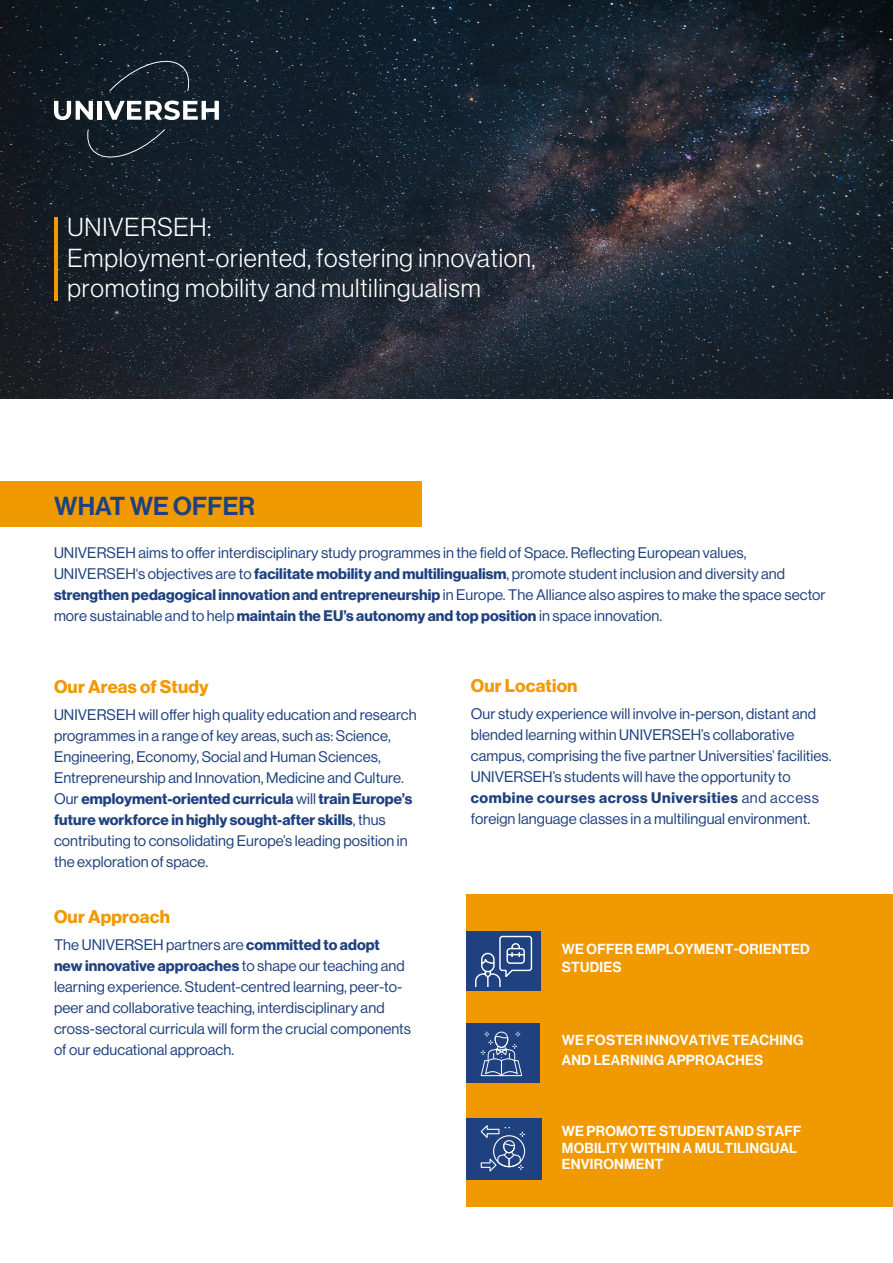
<style>
.page{position:relative;width:893px;height:1263px;background:#fff}
.page>*{position:absolute;margin:0;border:0;box-sizing:border-box;transform-origin:0 0}
.t1{font:25.5px/30px "N Haas Grotesk DS Pro 45 Lt";letter-spacing:.03em;color:#fff}
.t2{font:25.5px "N Haas Grotesk DS Pro 65 Md";letter-spacing:.005em;color:#1f417f}
.t3{font:18px "N Haas Grotesk DS Pro 75 Bd";letter-spacing:.01em;color:#f19900}
.t4{font:15px/21px "N Haas Grotesk DS Pro 55 Rg";letter-spacing:.005em;color:#1f417f}
.t5{font:14.25px/16.5px "N Haas Grotesk DS Pro 65 Md";letter-spacing:.015em;color:#fff}
.s1{font-family:"N Haas Grotesk DS Pro 75 Bd"}
</style>
<div class="page">
<div style="left:0;top:482px;width:421px;height:44px;background:#f19900"></div>
<svg style="left:552px;top:894px;width:101px;height:1px"></svg>
<div style="left:466px;top:895px;width:427px;height:312px;background:#f19900"></div>
<div style="left:466px;top:931px;width:75px;height:60px;background:#1f417f"></div>
<svg style="left:475px;top:935px;width:58px;height:52px"></svg>
<div style="left:466px;top:1023px;width:74px;height:59px;background:#1f417f"></div>
<svg style="left:481px;top:1031px;width:41px;height:45px"></svg>
<div style="left:466px;top:1118px;width:76px;height:61px;background:#1f417f"></div>
<svg style="left:481px;top:1125px;width:44px;height:46px"></svg>
<svg style="left:0;top:0;width:893px;height:398px;background:#1c252f"></svg>
<svg style="left:54px;top:101px;width:39px;height:19px"></svg>
<hr style="left:98px;top:101px;width:4px;height:19px;background:#fff">
<svg style="left:104px;top:101px;width:115px;height:19px"></svg>
<svg style="left:109px;top:59px;width:81px;height:32px;background:#1c2832"></svg>
<svg style="left:86px;top:130px;width:79px;height:28px;background:#1d2932"></svg>
<hr style="left:54px;top:217px;width:4px;height:84px;background:#f19900">
<p class="t1" style="left:68px;top:212px;width:145px">UNIVERSEH:</p>
<p class="t1" style="left:68px;top:243px;width:470px">Employment-oriented, fostering innovation, promoting mobility and multilingualism</p>
<p class="t2" style="left:54px;top:491px;width:203px">WHAT WE OFFER</p>
<p class="t4" style="left:54px;top:542px;width:773px">UNIVERSEH aims to offer interdisciplinary study programmes in the field of Space. Reflecting European values, UNIVERSEH‘s objectives are to <span class="s1">facilitate mobility and multilingualism</span>, promote student inclusion and diversity and <span class="s1">strengthen pedagogical innovation and entrepreneurship</span> in Europe. The Alliance also aspires to make the space sector more sustainable and to help <span class="s1">maintain the EU’s autonomy and top position</span> in space innovation.</p>
<p class="t3" style="left:54px;top:676px;width:156px">Our Areas of Study</p>
<p class="t4" style="left:54px;top:704px;width:364px">UNIVERSEH will offer high quality education and research programmes in a range of key areas, such as: Science, Engineering, Economy, Social and Human Sciences, Entrepreneurship and Innovation, Medicine and Culture.<br>Our <span class="s1">employment-oriented curricula</span> will <span class="s1">train Europe’s future workforce in highly sought-after skills</span>, thus contributing to consolidating Europe’s leading position in the exploration of space.</p>
<p class="t3" style="left:54px;top:906px;width:117px">Our Approach</p>
<p class="t4" style="left:54px;top:934px;width:359px">The UNIVERSEH partners are <span class="s1">committed to adopt new innovative approaches</span> to shape our teaching and learning experience. Student-centred learning, peer-to&shy;peer and collaborative teaching, interdisciplinary and cross-sectoral curricula will form the crucial components of our educational approach.</p>
<p class="t3" style="left:471px;top:675px;width:108px">Our Location</p>
<p class="t4" style="left:471px;top:703px;width:362px">Our study experience will involve in-person, distant and blended learning within UNIVERSEH’s collaborative campus, comprising the five partner Universities’ facilities.<br>UNIVERSEH’s students will have the opportunity to <span class="s1">combine courses across Universities</span> and access foreign language classes in a multilingual environment.</p>
<p class="t5" style="left:562px;top:940px;width:249px;line-height:18px">WE OFFER EMPLOYMENT-ORIENTED<br>STUDIES</p>
<p class="t5" style="left:562px;top:1032px;width:243px">WE FOSTER INNOVATIVE TEACHING</p>
<p class="t5" style="left:562px;top:1051px;width:203px">AND LEARNING APPROACHES</p>
<p class="t5" style="left:562px;top:1123px;width:241px">WE PROMOTE STUDENTAND STAFF<br>MOBILITY WITHIN A MULTILINGUAL<br>ENVIRONMENT</p>
</div>
